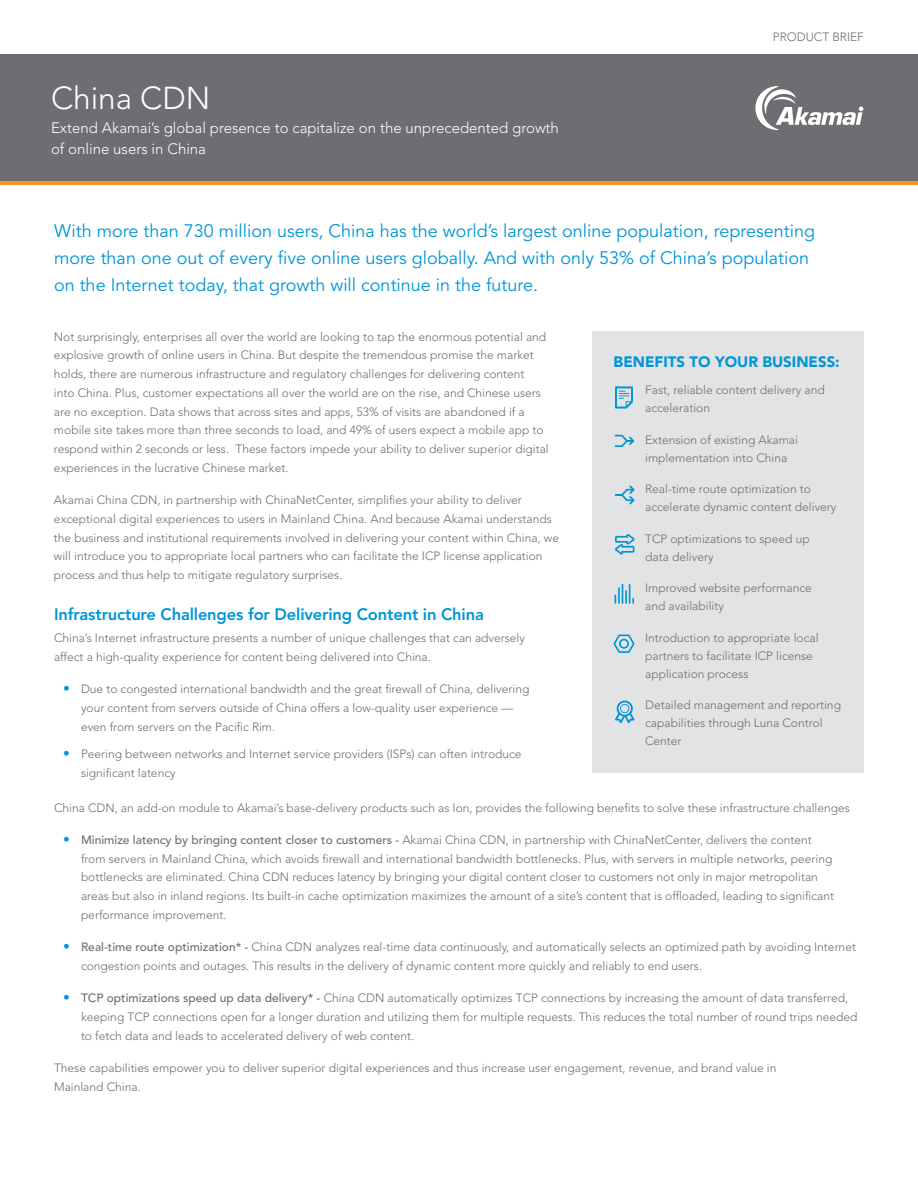
<style>
.page{position:relative;width:918px;height:1188px;background:#fff}
.page>*{position:absolute;margin:0;border:0;box-sizing:border-box;transform-origin:0 0}
.t1{font:300 31.5px "Avenir LT Std";color:#fff}
.t2{font:18px/27px "Avenir LT Std";color:#0096d6}
.t3{font:800 16.5px "Avenir LT Std";letter-spacing:-.01em;color:#0096d6}
.t4{font:300 15px/21px "Avenir LT Std";color:#fff}
.t5{font:900 15px "Avenir LT Std";color:#0096d6}
.t6{font:300 12px/18.8px "Avenir LT Std";color:#6d6e71}
.s1{font-weight:400;font-size:13.5px;color:#0096d6}
.s2{font-weight:500}
</style>
<div class="page">
<div style="left:0;top:54px;width:918px;height:128px;background:#6d6e71"></div>
<div style="left:592px;top:332px;width:272px;height:441px;background:#e2e3e4"></div>
<hr style="left:0;top:182px;width:918px;height:3px;background:#f8971d">
<svg style="left:755px;top:86px;width:108px;height:44px"></svg>
<svg style="left:615px;top:584px;width:19px;height:20px"></svg>
<svg style="left:615px;top:386px;width:18px;height:23px"></svg>
<svg style="left:615px;top:435px;width:19px;height:12px"></svg>
<svg style="left:615px;top:485px;width:20px;height:19px"></svg>
<svg style="left:615px;top:534px;width:19px;height:21px"></svg>
<svg style="left:615px;top:701px;width:20px;height:22px"></svg>
<svg style="left:613px;top:634px;width:22px;height:19px"></svg>
<h1 class="t1" style="left:51px;top:79px;width:161px">China CDN</h1>
<p class="t4" style="left:51px;top:117px;width:510px">Extend Akamai’s global presence to capitalize on the unprecedented growth of online users in China</p>
<p class="t6" style="left:773px;top:28px;width:93px">PRODUCT BRIEF</p>
<p class="t2" style="left:54px;top:217px;width:763px">With more than 730 million users, China has the world’s largest online population, representing more than one out of every five online users globally. And with only 53% of China’s population on the Internet today, that growth will continue in the future.</p>
<p class="t6" style="left:54px;top:327px;width:496px">Not surprisingly, enterprises all over the world are looking to tap the enormous potential and explosive growth of online users in China. But despite the tremendous promise the market holds, there are numerous infrastructure and regulatory challenges for delivering content<br>into China. Plus, customer expectations all over the world are on the rise, and Chinese users are no exception. Data shows that across sites and apps, 53% of visits are abandoned if a mobile site takes more than three seconds to load, and 49% of users expect a mobile app to respond within 2 seconds or less. These factors impede your ability to deliver superior digital experiences in the lucrative Chinese market.</p>
<p class="t6" style="left:54px;top:491px;width:507px">Akamai China CDN, in partnership with ChinaNetCenter, simplifies your ability to deliver exceptional digital experiences to users in Mainland China. And because Akamai understands the business and institutional requirements involved in delivering your content within China, we will introduce you to appropriate local partners who can facilitate the ICP license application process and thus help to mitigate regulatory surprises.</p>
<h3 class="t3" style="left:54px;top:605px;width:431px">Infrastructure Challenges for Delivering Content in China</h3>
<p class="t6" style="left:54px;top:629px;width:473px">China’s Internet infrastructure presents a number of unique challenges that can adversely affect a high-quality experience for content being delivered into China.</p>
<p class="t6" style="left:81px;top:680px;width:450px;text-indent:-18px"><span class="s1">•</span> Due to congested international bandwidth and the great firewall of China, delivering your content from servers outside of China offers a low-quality user experience — even from servers on the Pacific Rim.</p>
<p class="t6" style="left:81px;top:745px;width:442px;text-indent:-18px"><span class="s1">•</span> Peering between networks and Internet service providers (ISPs) can often introduce significant latency</p>
<p class="t5" style="left:614px;top:353px;width:228px">BENEFITS TO YOUR BUSINESS:</p>
<p class="t6" style="left:645px;top:381px;width:181px;line-height:18px;text-indent:-32px"><span class="s1">•</span> Fast, reliable content delivery and acceleration</p>
<p class="t6" style="left:645px;top:431px;width:154px;line-height:18px;text-indent:-32px"><span class="s1">•</span> Extension of existing Akamai implementation into China</p>
<p class="t6" style="left:645px;top:480px;width:193px;line-height:18px;text-indent:-32px"><span class="s1">•</span> Real-time route optimization to accelerate dynamic content delivery</p>
<p class="t6" style="left:645px;top:530px;width:166px;line-height:18px;text-indent:-32px"><span class="s1">•</span> TCP optimizations to speed up data delivery</p>
<p class="t6" style="left:645px;top:579px;width:168px;line-height:18px;text-indent:-32px"><span class="s1">•</span> Improved website performance and availability</p>
<p class="t6" style="left:645px;top:629px;width:175px;line-height:18px;text-indent:-32px"><span class="s1">•</span> Introduction to appropriate local partners to facilitate ICP license application process</p>
<p class="t6" style="left:645px;top:696px;width:197px;line-height:18px;text-indent:-32px"><span class="s1">•</span> Detailed management and reporting capabilities through Luna Control<br>Center</p>
<p class="t6" style="left:54px;top:798px;width:797px">China CDN, an add-on module to Akamai’s base-delivery products such as Ion, provides the following benefits to solve these infrastructure challenges</p>
<p class="t6" style="left:81px;top:830px;width:755px;text-indent:-18px"><span class="s1">•</span> <span class="s2">Minimize latency by bringing content closer to customers -</span> Akamai China CDN, in partnership with ChinaNetCenter, delivers the content from servers in Mainland China, which avoids firewall and international bandwidth bottlenecks. Plus, with servers in multiple networks, peering bottlenecks are eliminated. China CDN reduces latency by bringing your digital content closer to customers not only in major metropolitan areas but also in inland regions. Its built-in cache optimization maximizes the amount of a site’s content that is offloaded, leading to significant performance improvement.</p>
<p class="t6" style="left:81px;top:938px;width:777px;text-indent:-18px"><span class="s1">•</span> <span class="s2">Real-time route optimization* -</span> China CDN analyzes real-time data continuously, and automatically selects an optimized path by avoiding Internet congestion points and outages. This results in the delivery of dynamic content more quickly and reliably to end users.</p>
<p class="t6" style="left:81px;top:989px;width:778px;text-indent:-18px"><span class="s1">•</span> <span class="s2">TCP optimizations speed up data delivery* -</span> China CDN automatically optimizes TCP connections by increasing the amount of data transferred, keeping TCP connections open for a longer duration and utilizing them for multiple requests. This reduces the total number of round trips needed to fetch data and leads to accelerated delivery of web content.</p>
<p class="t6" style="left:54px;top:1058px;width:724px">These capabilities empower you to deliver superior digital experiences and thus increase user engagement, revenue, and brand value in<br>Mainland China.</p>
</div>
